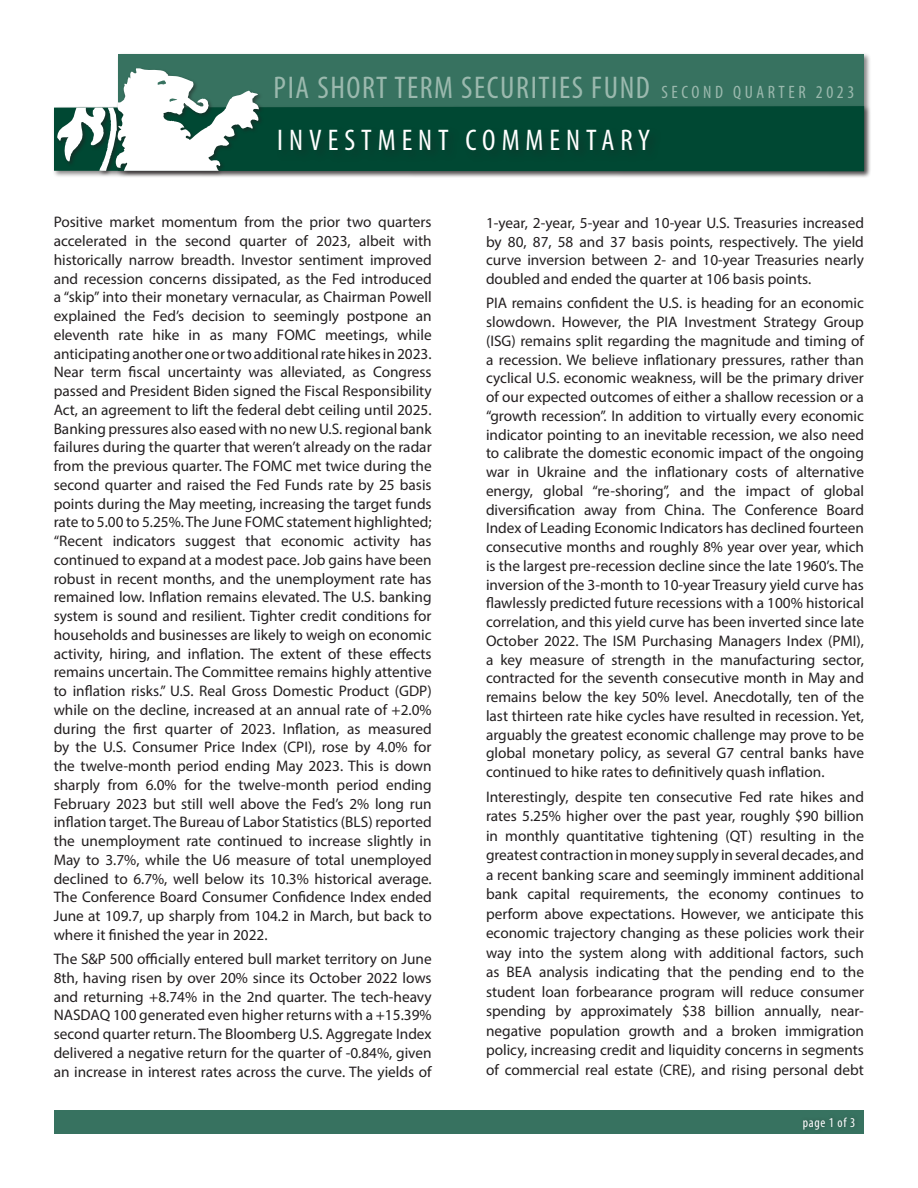
<style>
.page{position:relative;width:918px;height:1188px;background:#fff}
.page>*{position:absolute;margin:0;border:0;box-sizing:border-box;transform-origin:0 0}
.t1{font:condensed 31.5px "Myriad Pro";letter-spacing:.05em;color:#9bb9ae}
.t2{font:condensed 30px "Myriad Pro";letter-spacing:.2em;color:#fff}
.t3{font:15.3px/18.8px "Myriad Pro";color:#231f20;text-align:justify}
.t4{font:condensed 13.5px "Myriad Pro";letter-spacing:.05em;color:#fff}
.s1{font-size:18px}
</style>
<div class="page">
<div style="left:117px;top:52px;width:755px;height:126px;background:#231f20;opacity:.55"></div>
<div style="left:119px;top:54px;width:745px;height:117px;background:#377260"></div>
<div style="left:52px;top:104px;width:820px;height:75px;background:#231f20;opacity:.55"></div>
<div style="left:54px;top:106px;width:810px;height:65px;background:#004833"></div>
<div style="left:98px;top:106px;width:25px;height:71px;background:#231f20;opacity:.55"></div>
<div style="left:115px;top:67px;width:150px;height:110px;background:#231f20;opacity:.55"></div>
<svg style="left:57px;top:68px;width:203px;height:103px"></svg>
<div style="left:276px;top:127px;width:387px;height:37px;background:#014632"></div>
<div style="left:54px;top:1111px;width:810px;height:23px;background:#377260"></div>
<p class="t1" style="left:274px;top:69px;width:582px">PIA SHORT TERM SECURITIES FUND <span class="s1">SECOND QUARTER 2023</span></p>
<p class="t2" style="left:277px;top:122px;width:374px">INVESTMENT COMMENTARY</p>
<p class="t3" style="left:54px;top:213px;width:380px">Positive market momentum from the prior two quarters accelerated in the second quarter of 2023, albeit with historically narrow breadth. Investor sentiment improved and recession concerns dissipated, as the Fed introduced a “skip” into their monetary vernacular, as Chairman Powell explained the Fed’s decision to seemingly postpone an eleventh rate hike in as many FOMC meetings, while anticipating another one or two additional rate hikes in 2023.<br>Near term fiscal uncertainty was alleviated, as Congress passed and President Biden signed the Fiscal Responsibility Act, an agreement to lift the federal debt ceiling until 2025.<br>Banking pressures also eased with no new U.S. regional bank failures during the quarter that weren’t already on the radar from the previous quarter. The FOMC met twice during the second quarter and raised the Fed Funds rate by 25 basis points during the May meeting, increasing the target funds rate to 5.00 to 5.25%. The June FOMC statement highlighted; “Recent indicators suggest that economic activity has continued to expand at a modest pace. Job gains have been robust in recent months, and the unemployment rate has remained low. Inflation remains elevated. The U.S. banking system is sound and resilient. Tighter credit conditions for households and businesses are likely to weigh on economic activity, hiring, and inflation. The extent of these effects remains uncertain. The Committee remains highly attentive to inflation risks.” U.S. Real Gross Domestic Product (GDP) while on the decline, increased at an annual rate of +2.0% during the first quarter of 2023. Inflation, as measured by the U.S. Consumer Price Index (CPI), rose by 4.0% for the twelve-month period ending May 2023. This is down sharply from 6.0% for the twelve-month period ending February 2023 but still well above the Fed’s 2% long run inflation target. The Bureau of Labor Statistics (BLS) reported the unemployment rate continued to increase slightly in May to 3.7%, while the U6 measure of total unemployed declined to 6.7%, well below its 10.3% historical average.<br>The Conference Board Consumer Confidence Index ended June at 109.7, up sharply from 104.2 in March, but back to where it finished the year in 2022.</p>
<p class="t3" style="left:54px;top:949px;width:380px">The S&amp;P 500 officially entered bull market territory on June 8th, having risen by over 20% since its October 2022 lows and returning +8.74% in the 2nd quarter. The tech-heavy NASDAQ 100 generated even higher returns with a +15.39% second quarter return. The Bloomberg U.S. Aggregate Index delivered a negative return for the quarter of -0.84%, given an increase in interest rates across the curve. The yields of</p>
<p class="t3" style="left:486px;top:213px;width:380px">1-year, 2-year, 5-year and 10-year U.S. Treasuries increased by 80, 87, 58 and 37 basis points, respectively. The yield curve inversion between 2- and 10-year Treasuries nearly doubled and ended the quarter at 106 basis points.</p>
<p class="t3" style="left:486px;top:294px;width:380px">PIA remains confident the U.S. is heading for an economic slowdown. However, the PIA Investment Strategy Group (ISG) remains split regarding the magnitude and timing of a recession. We believe inflationary pressures, rather than cyclical U.S. economic weakness, will be the primary driver of our expected outcomes of either a shallow recession or a “growth recession”. In addition to virtually every economic indicator pointing to an inevitable recession, we also need to calibrate the domestic economic impact of the ongoing war in Ukraine and the inflationary costs of alternative energy, global “re-shoring”, and the impact of global diversification away from China. The Conference Board Index of Leading Economic Indicators has declined fourteen consecutive months and roughly 8% year over year, which is the largest pre-recession decline since the late 1960’s. The inversion of the 3-month to 10-year Treasury yield curve has flawlessly predicted future recessions with a 100% historical correlation, and this yield curve has been inverted since late October 2022. The ISM Purchasing Managers Index (PMI), a key measure of strength in the manufacturing sector, contracted for the seventh consecutive month in May and remains below the key 50% level. Anecdotally, ten of the last thirteen rate hike cycles have resulted in recession. Yet, arguably the greatest economic challenge may prove to be global monetary policy, as several G7 central banks have continued to hike rates to definitively quash inflation.</p>
<p class="t3" style="left:486px;top:787px;width:380px;line-height:19.5px">Interestingly, despite ten consecutive Fed rate hikes and rates 5.25% higher over the past year, roughly $90 billion in monthly quantitative tightening (QT) resulting in the greatest contraction in money supply in several decades, and a recent banking scare and seemingly imminent additional bank capital requirements, the economy continues to perform above expectations. However, we anticipate this economic trajectory changing as these policies work their way into the system along with additional factors, such as BEA analysis indicating that the pending end to the student loan forbearance program will reduce consumer spending by approximately $38 billion annually, near&shy;negative population growth and a broken immigration policy, increasing credit and liquidity concerns in segments of commercial real estate (CRE), and rising personal debt</p>
<p class="t4" style="left:803px;top:1114px;width:54px">page 1 of 3</p>
</div>
